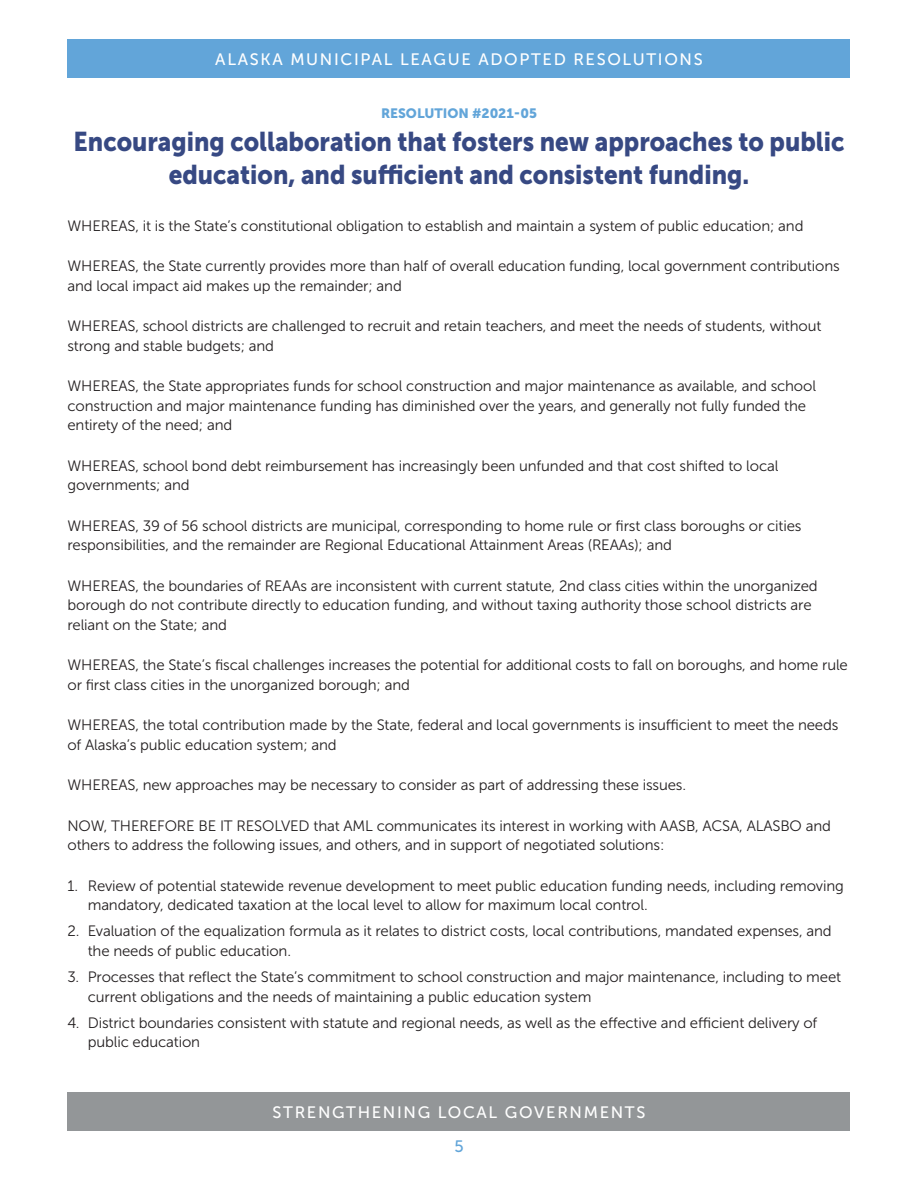
<style>
.page{position:relative;width:918px;height:1188px;background:#fff}
.page>*{position:absolute;margin:0;border:0;box-sizing:border-box;transform-origin:0 0}
.t1{font:27px/33px "Museo Sans 900";color:#374983;text-align:center;scale:.9 1}
.t2{font:16.5px "Museo Sans 500";letter-spacing:.1em;color:#fff}
.t3{font:16.5px "Museo Sans 500";color:#62a5d9}
.t4{font:15px/19.5px "Museo Sans 300";letter-spacing:-.01em;color:#231f20}
.t5{font:13.5px "Museo Sans 900";color:#62a5d9}
</style>
<div class="page">
<div style="left:68px;top:39px;width:782px;height:39px;background:#62a5d9"></div>
<div style="left:68px;top:1092px;width:782px;height:39px;background:#939698"></div>
<p class="t2" style="left:215px;top:50px;width:489px">ALASKA MUNICIPAL LEAGUE ADOPTED RESOLUTIONS</p>
<p class="t5" style="left:381px;top:106px;width:157px">RESOLUTION #2021-05</p>
<p class="t1" style="left:74px;top:125px;width:858px">Encouraging collaboration that fosters new approaches to public education, and sufficient and consistent funding.</p>
<p class="t4" style="left:68px;top:216px;width:738px">WHEREAS, it is the State’s constitutional obligation to establish and maintain a system of public education; and</p>
<p class="t4" style="left:68px;top:256px;width:774px">WHEREAS, the State currently provides more than half of overall education funding, local government contributions and local impact aid makes up the remainder; and</p>
<p class="t4" style="left:68px;top:316px;width:755px">WHEREAS, school districts are challenged to recruit and retain teachers, and meet the needs of students, without strong and stable budgets; and</p>
<p class="t4" style="left:68px;top:376px;width:750px">WHEREAS, the State appropriates funds for school construction and major maintenance as available, and school construction and major maintenance funding has diminished over the years, and generally not fully funded the entirety of the need; and</p>
<p class="t4" style="left:68px;top:456px;width:713px">WHEREAS, school bond debt reimbursement has increasingly been unfunded and that cost shifted to local governments; and</p>
<p class="t4" style="left:68px;top:516px;width:736px">WHEREAS, 39 of 56 school districts are municipal, corresponding to home rule or first class boroughs or cities responsibilities, and the remainder are Regional Educational Attainment Areas (REAAs); and</p>
<p class="t4" style="left:68px;top:576px;width:752px">WHEREAS, the boundaries of REAAs are inconsistent with current statute, 2nd class cities within the unorganized borough do not contribute directly to education funding, and without taxing authority those school districts are reliant on the State; and</p>
<p class="t4" style="left:68px;top:655px;width:782px">WHEREAS, the State’s fiscal challenges increases the potential for additional costs to fall on boroughs, and home rule or first class cities in the unorganized borough; and</p>
<p class="t4" style="left:68px;top:715px;width:772px">WHEREAS, the total contribution made by the State, federal and local governments is insufficient to meet the needs of Alaska’s public education system; and</p>
<p class="t4" style="left:68px;top:775px;width:620px">WHEREAS, new approaches may be necessary to consider as part of addressing these issues.</p>
<p class="t4" style="left:68px;top:816px;width:765px">NOW, THEREFORE BE IT RESOLVED that AML communicates its interest in working with AASB, ACSA, ALASBO and others to address the following issues, and others, and in support of negotiated solutions:</p>
<p class="t4" style="left:88px;top:876px;width:758px;text-indent:-20px">1. Review of potential statewide revenue development to meet public education funding needs, including removing mandatory, dedicated taxation at the local level to allow for maximum local control.</p>
<p class="t4" style="left:88px;top:922px;width:746px;text-indent:-20px">2. Evaluation of the equalization formula as it relates to district costs, local contributions, mandated expenses, and the needs of public education.</p>
<p class="t4" style="left:88px;top:967px;width:755px;text-indent:-20px">3. Processes that reflect the State’s commitment to school construction and major maintenance, including to meet current obligations and the needs of maintaining a public education system</p>
<p class="t4" style="left:88px;top:1013px;width:731px;text-indent:-20px">4. District boundaries consistent with statute and regional needs, as well as the effective and efficient delivery of public education</p>
<p class="t2" style="left:273px;top:1103px;width:374px">STRENGTHENING LOCAL GOVERNMENTS</p>
<p class="t3" style="left:454px;top:1137px;width:11px">5</p>
</div>
